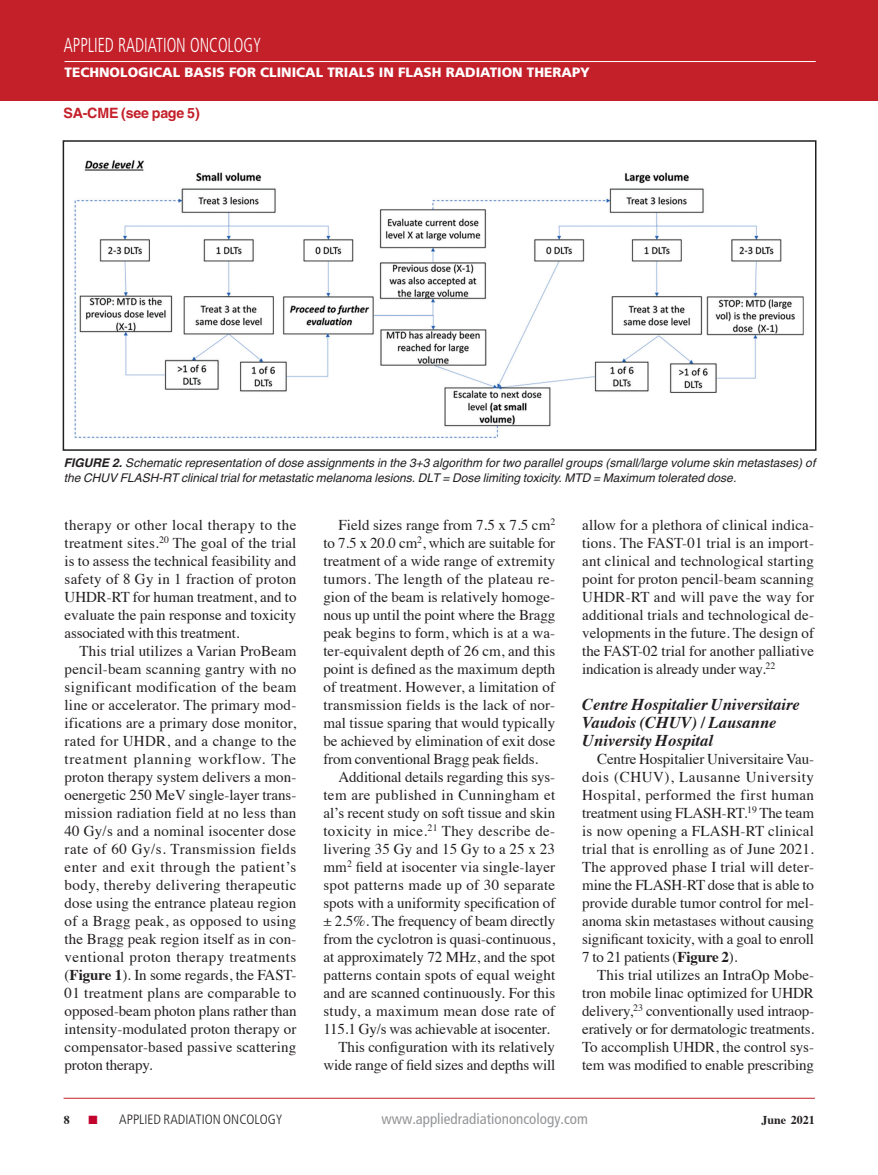
<style>
.page{position:relative;width:878px;height:1175px;background:#fff}
.page>*{position:absolute;margin:0;border:0;box-sizing:border-box;transform-origin:0 0}
.t1{font:300 condensed 20.25px "Frutiger";color:#fff;scale:.8 1}
.Article_2nd_subhead{font:italic 700 16.5px/18px "Times";color:#231f20}
.Article_body_copy{font:15px/18px "Times";letter-spacing:-.005em;color:#231f20;text-align:justify}
.t2{font:condensed 15px "Frutiger";color:#939598}
.t3{font:700 14.25px "Helvetica";letter-spacing:-.015em;color:#c4202a}
.t4{font:900 13.5px "Frutiger";color:#fff}
.t5{font:300 condensed 13.5px "Frutiger";color:#231f20}
.Article_fig_caption{font:italic 12px/15px "Helvetica";color:#231f20}
.t6{font:700 12px "Times";color:#231f20}
.s1{font-weight:700}
.s2{color:#c1022c}
</style>
<div class="page">
<div style="left:0;top:0;width:877px;height:101px;background:#c4202a"></div>
<hr style="left:877px;top:0;width:1px;height:101px;background:#c4202a">
<hr style="left:64px;top:1097px;width:750px;height:1px;background:#c4202a">
<hr style="left:64px;top:61px;width:751px;height:1px;background:#fff">
<img style="left:74px;top:160px;width:730px;height:279px">
<div style="left:63px;top:140px;width:753px;height:311px;border:2px solid #231f20"></div>
<h1 class="t1" style="left:64px;top:34px;width:248px">APPLIED RADIATION ONCOLOGY</h1>
<p class="t4" style="left:65px;top:64px;width:527px">TECHNOLOGICAL BASIS FOR CLINICAL TRIALS IN FLASH RADIATION THERAPY</p>
<p class="t3" style="left:63px;top:105px;width:138px">SA-CME (see page 5)</p>
<p class="Article_fig_caption" style="left:64px;top:455px;width:753px"><span class="s1">FIGURE 2.</span> Schematic representation of dose assignments in the 3+3 algorithm for two parallel groups (small/large volume skin metastases) of the CHUV FLASH-RT clinical trial for metastatic melanoma lesions. DLT = Dose limiting toxicity. MTD = Maximum tolerated dose.</p>
<p class="Article_body_copy" style="left:65px;top:514px;width:233px">therapy or other local therapy to the treatment sites.<sup>20</sup> The goal of the trial is to assess the technical feasibility and safety of 8 Gy in 1 fraction of proton UHDR-RT for human treatment, and to evaluate the pain response and toxicity associated with this treatment.</p>
<p class="Article_body_copy" style="left:65px;top:640px;width:233px;text-indent:15px">This trial utilizes a Varian ProBeam pencil-beam scanning gantry with no significant modification of the beam line or accelerator. The primary mod&shy;ifications are a primary dose monitor, rated for UHDR, and a change to the treatment planning workflow. The proton therapy system delivers a mon&shy;oenergetic 250 MeV single-layer trans&shy;mission radiation field at no less than 40 Gy/s and a nominal isocenter dose rate of 60 Gy/s. Transmission fields enter and exit through the patient’s body, thereby delivering therapeutic dose using the entrance plateau region of a Bragg peak, as opposed to using the Bragg peak region itself as in con&shy;ventional proton therapy treatments (<span class="s1">Figure 1</span>). In some regards, the FAST-01 treatment plans are comparable to opposed-beam photon plans rather than intensity-modulated proton therapy or compensator-based passive scattering proton therapy.</p>
<p class="Article_body_copy" style="left:323px;top:514px;width:233px;text-indent:15px">Field sizes range from 7.5 x 7.5 cm<sup>2 </sup>to 7.5 x 20.0 cm<sup>2</sup>, which are suitable for treatment of a wide range of extremity tumors. The length of the plateau re&shy;gion of the beam is relatively homoge&shy;nous up until the point where the Bragg peak begins to form, which is at a wa&shy;ter-equivalent depth of 26 cm, and this point is defined as the maximum depth of treatment. However, a limitation of transmission fields is the lack of nor&shy;mal tissue sparing that would typically be achieved by elimination of exit dose from conventional Bragg peak fields.</p>
<p class="Article_body_copy" style="left:323px;top:766px;width:233px;text-indent:15px">Additional details regarding this sys&shy;tem are published in Cunningham et al’s recent study on soft tissue and skin toxicity in mice.<sup>21</sup> They describe de&shy;livering 35 Gy and 15 Gy to a 25 x 23 mm<sup>2</sup> field at isocenter via single-layer spot patterns made up of 30 separate spots with a uniformity specification of ± 2.5%. The frequency of beam directly from the cyclotron is quasi-continuous, at approximately 72 MHz, and the spot patterns contain spots of equal weight and are scanned continuously. For this study, a maximum mean dose rate of 115.1 Gy/s was achievable at isocenter.</p>
<p class="Article_body_copy" style="left:323px;top:1036px;width:233px;text-align:right">This configuration with its relatively wide range of field sizes and depths will</p>
<p class="Article_body_copy" style="left:582px;top:514px;width:233px">allow for a plethora of clinical indica&shy;tions. The FAST-01 trial is an import&shy;ant clinical and technological starting point for proton pencil-beam scanning UHDR-RT and will pave the way for additional trials and technological de&shy;velopments in the future. The design of the FAST-02 trial for another palliative indication is already under way.<sup>22</sup></p>
<p class="Article_2nd_subhead" style="left:582px;top:693px;width:219px">Centre Hospitalier Universitaire<br>Vaudois (CHUV) / Lausanne<br>University Hospital</p>
<p class="Article_body_copy" style="left:582px;top:748px;width:233px;text-indent:15px">Centre Hospitalier Universitaire Vau&shy;dois (CHUV), Lausanne University Hospital, performed the first human treatment using FLASH-RT.<sup>19</sup> The team is now opening a FLASH-RT clinical trial that is enrolling as of June 2021.<br>The approved phase I trial will deter&shy;mine the FLASH-RT dose that is able to provide durable tumor control for mel&shy;anoma skin metastases without causing significant toxicity, with a goal to enroll 7 to 21 patients (<span class="s1">Figure 2</span>).</p>
<p class="Article_body_copy" style="left:582px;top:964px;width:233px;text-indent:15px">This trial utilizes an IntraOp Mobe&shy;tron mobile linac optimized for UHDR delivery,<sup>23</sup> conventionally used intraop&shy;eratively or for dermatologic treatments.<br>To accomplish UHDR, the control sys&shy;tem was modified to enable prescribing</p>
<p class="t6" style="left:64px;top:1112px;width:7px">8</p>
<p class="t5" style="left:89px;top:1111px;width:195px"><span class="s2">■</span> APPLIED RADIATION ONCOLOGY</p>
<p class="t2" style="left:381px;top:1110px;width:208px">www.appliedradiationoncology.com</p>
<p class="t6" style="left:761px;top:1111px;width:55px">June 2021</p>
</div>
